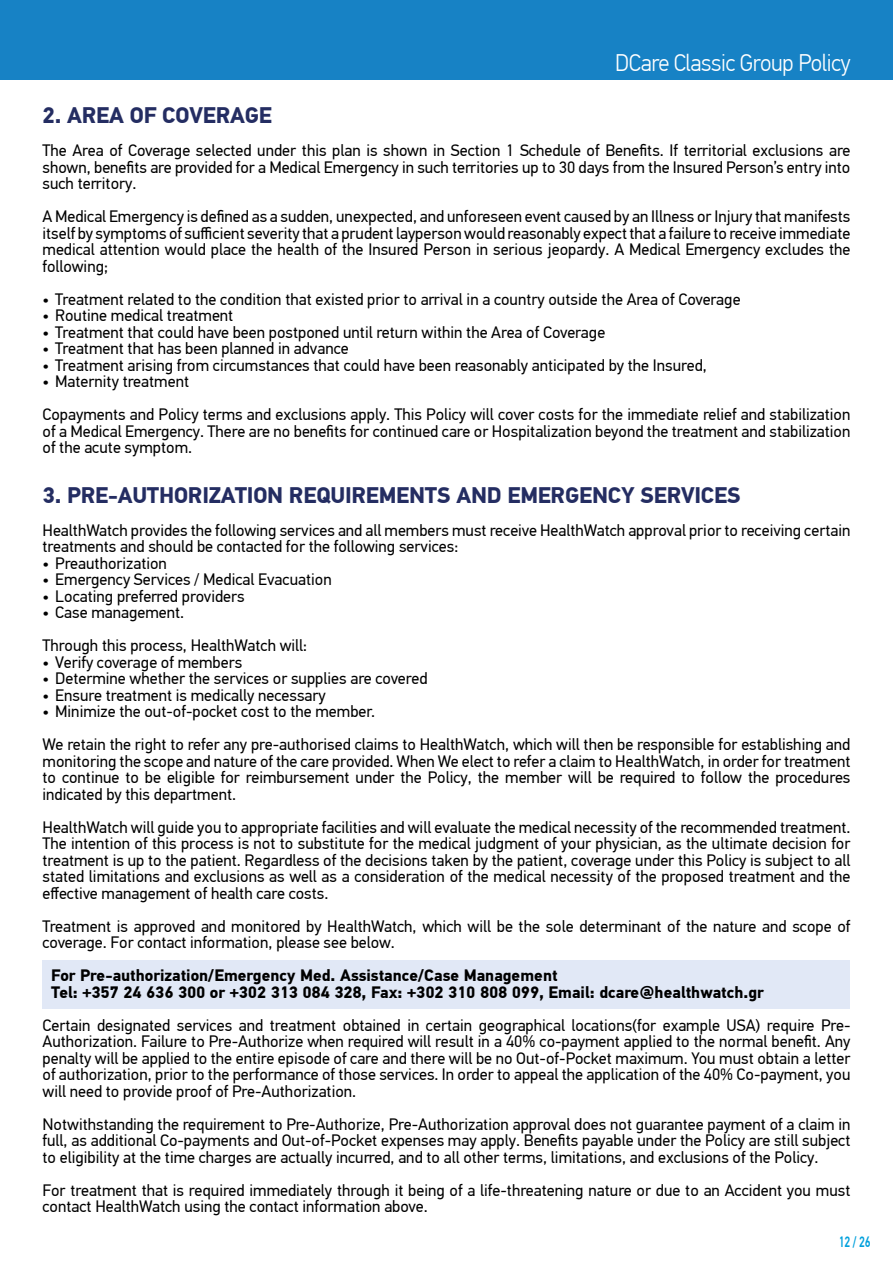
<style>
.page{position:relative;width:893px;height:1263px;background:#fff}
.page>*{position:absolute;margin:0;border:0;box-sizing:border-box;transform-origin:0 0}
.t1{font:300 24px "PF Din Text Pro";letter-spacing:-.015em;color:#fff;scale:.95 1}
.t2{font:700 22.5px "PF Din Text Pro";letter-spacing:-.01em;color:#242d62}
.t3{font:16.5px/16.5px "PF Din Text Pro";color:#000}
.t4{font:700 16.5px/16.5px "PF Din Text Pro";color:#000}
.t5{font:500 15px "PF Din Text Pro";color:#00a0dc;scale:.74 1}
</style>
<div class="page">
<div style="left:0;top:0;width:893px;height:79px;background:#1782c5"></div>
<div style="left:43px;top:960px;width:807px;height:49px;background:#e1e8f6"></div>
<h1 class="t1" style="left:615px;top:49px;width:249px">DCare Classic Group Policy</h1>
<h2 class="t2" style="left:43px;top:102px;width:231px">2. AREA OF COVERAGE</h2>
<p class="t3" style="left:43px;top:142px;width:809px;text-align:justify">The Area of Coverage selected under this plan is shown in Section 1 Schedule of Benefits. If territorial exclusions are shown, benefits are provided for a Medical Emergency in such territories up to 30 days from the Insured Person’s entry into such territory.</p>
<p class="t3" style="left:43px;top:208px;width:809px;text-align:justify">A Medical Emergency is defined as a sudden, unexpected, and unforeseen event caused by an Illness or Injury that manifests itself by symptoms of sufficient severity that a prudent layperson would reasonably expect that a failure to receive immediate medical attention would place the health of the Insured Person in serious jeopardy. A Medical Emergency excludes the following;</p>
<p class="t3" style="left:43px;top:291px;width:700px">• Treatment related to the condition that existed prior to arrival in a country outside the Area of Coverage</p>
<p class="t3" style="left:43px;top:307px;width:192px">• Routine medical treatment</p>
<p class="t3" style="left:43px;top:324px;width:564px">• Treatment that could have been postponed until return within the Area of Coverage</p>
<p class="t3" style="left:43px;top:340px;width:308px">• Treatment that has been planned in advance</p>
<p class="t3" style="left:43px;top:357px;width:666px">• Treatment arising from circumstances that could have been reasonably anticipated by the Insured,</p>
<p class="t3" style="left:43px;top:365px;width:809px;line-height:33px">• Maternity treatment<br>Copayments and Policy terms and exclusions apply. This Policy will cover costs for the immediate relief and stabilization</p>
<p class="t3" style="left:43px;top:423px;width:809px">of a Medical Emergency. There are no benefits for continued care or Hospitalization beyond the treatment and stabilization of the acute symptom.</p>
<h2 class="t2" style="left:43px;top:481px;width:699px">3. PRE-AUTHORIZATION REQUIREMENTS AND EMERGENCY SERVICES</h2>
<p class="t3" style="left:43px;top:522px;width:809px">HealthWatch provides the following services and all members must receive HealthWatch approval prior to receiving certain treatments and should be contacted for the following services:</p>
<p class="t3" style="left:43px;top:555px;width:126px">• Preauthorization</p>
<p class="t3" style="left:43px;top:571px;width:291px">• Emergency Services / Medical Evacuation</p>
<p class="t3" style="left:43px;top:588px;width:204px">• Locating preferred providers</p>
<p class="t3" style="left:43px;top:596px;width:266px;line-height:33px">• Case management.<br>Through this process, HealthWatch will:</p>
<p class="t3" style="left:43px;top:654px;width:201px">• Verify coverage of members</p>
<p class="t3" style="left:43px;top:670px;width:386px">• Determine whether the services or supplies are covered</p>
<p class="t3" style="left:43px;top:687px;width:285px">• Ensure treatment is medically necessary</p>
<p class="t3" style="left:43px;top:695px;width:809px;line-height:33px">• Minimize the out-of-pocket cost to the member.<br>We retain the right to refer any pre-authorised claims to HealthWatch, which will then be responsible for establishing and</p>
<p class="t3" style="left:43px;top:753px;width:809px;text-align:justify">monitoring the scope and nature of the care provided. When We elect to refer a claim to HealthWatch, in order for treatment to continue to be eligible for reimbursement under the Policy, the member will be required to follow the procedures indicated by this department.</p>
<p class="t3" style="left:43px;top:819px;width:809px;text-align:justify">HealthWatch will guide you to appropriate facilities and will evaluate the medical necessity of the recommended treatment.<br>The intention of this process is not to substitute for the medical judgment of your physician, as the ultimate decision for treatment is up to the patient. Regardless of the decisions taken by the patient, coverage under this Policy is subject to all stated limitations and exclusions as well as a consideration of the medical necessity of the proposed treatment and the effective management of health care costs.</p>
<p class="t3" style="left:43px;top:918px;width:809px">Treatment is approved and monitored by HealthWatch, which will be the sole determinant of the nature and scope of coverage. For contact information, please see below.</p>
<p class="t4" style="left:51px;top:968px;width:714px">For Pre-authorization/Emergency Med. Assistance/Case Management<br>Tel: +357 24 636 300 or +302 313 084 328, Fax: +302 310 808 099, Email: dcare@healthwatch.gr</p>
<p class="t3" style="left:43px;top:1017px;width:809px;text-align:justify">Certain designated services and treatment obtained in certain geographical locations(for example USA) require Pre-Authorization. Failure to Pre-Authorize when required will result in a 40% co-payment applied to the normal benefit. Any penalty will be applied to the entire episode of care and there will be no Out-of-Pocket maximum. You must obtain a letter of authorization, prior to the performance of those services. In order to appeal the application of the 40% Co-payment, you will need to provide proof of Pre-Authorization.</p>
<p class="t3" style="left:43px;top:1116px;width:809px;text-align:justify">Notwithstanding the requirement to Pre-Authorize, Pre-Authorization approval does not guarantee payment of a claim in full, as additional Co-payments and Out-of-Pocket expenses may apply. Benefits payable under the Policy are still subject to eligibility at the time charges are actually incurred, and to all other terms, limitations, and exclusions of the Policy.</p>
<p class="t3" style="left:43px;top:1182px;width:809px">For treatment that is required immediately through it being of a life-threatening nature or due to an Accident you must contact HealthWatch using the contact information above.</p>
<p class="t5" style="left:839px;top:1233px;width:45px">12 / 26</p>
</div>
